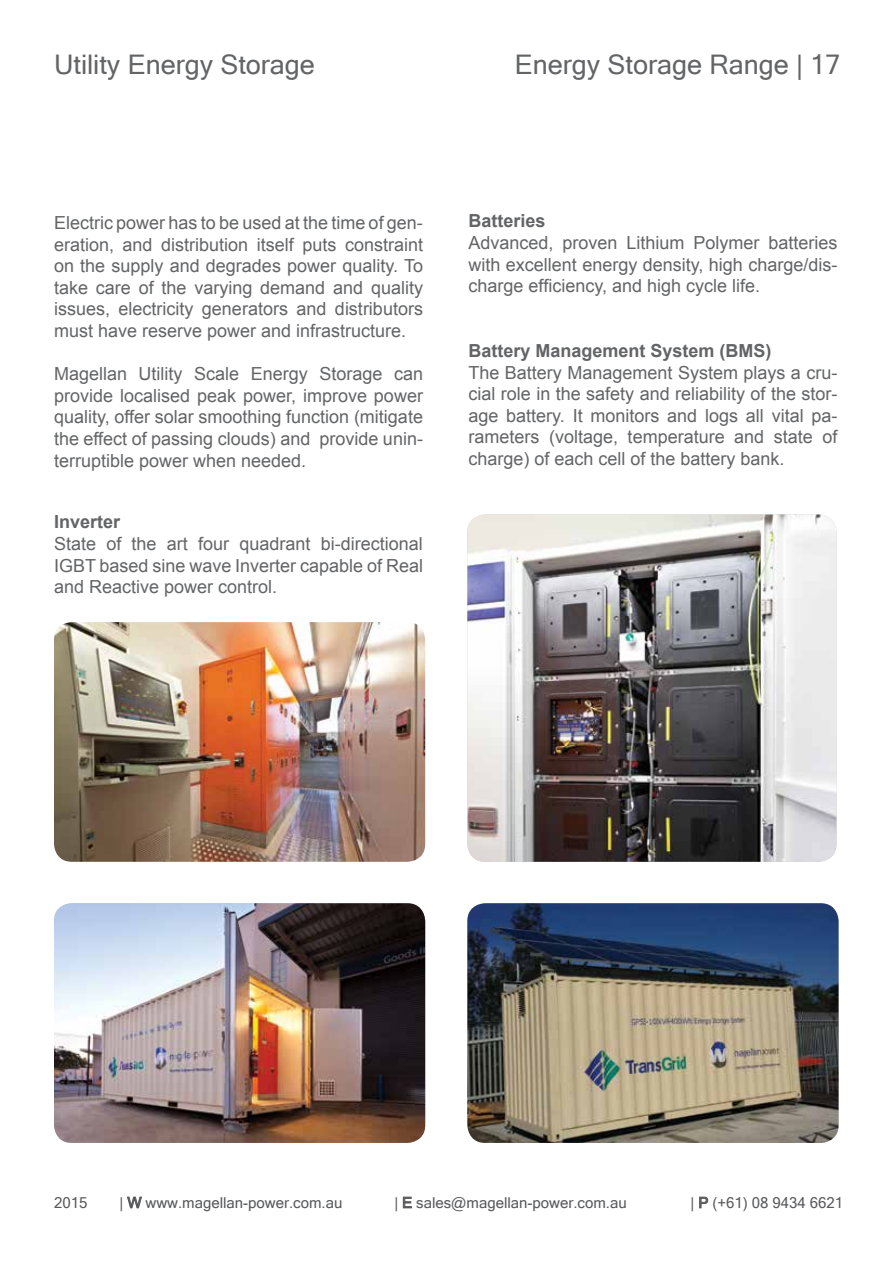
<style>
.page{position:relative;width:893px;height:1263px;background:#fff}
.page>*{position:absolute;margin:0;border:0;box-sizing:border-box;transform-origin:0 0}
.t1{font:27px "Microsoft Sans Serif";color:#636466}
.t2{font:18px/21.6px "Arial";color:#636466;text-align:justify}
.t3{font:700 18px "Arial";color:#636466}
.t4{font:15px "Microsoft Sans Serif";color:#58595b}
</style>
<div class="page">
<svg style="left:127px;top:1197px;width:15px;height:11px"></svg>
<svg style="left:403px;top:1197px;width:9px;height:11px"></svg>
<svg style="left:699px;top:1197px;width:9px;height:11px"></svg>
<img style="left:54px;top:622px;width:371px;height:240px">
<img style="left:54px;top:903px;width:371px;height:240px">
<img style="left:467px;top:903px;width:372px;height:240px">
<img style="left:467px;top:514px;width:369px;height:348px">
<h1 class="t1" style="left:54px;top:47px;width:262px">Utility Energy Storage</h1>
<h1 class="t1" style="left:515px;top:47px;width:327px">Energy Storage Range | 17</h1>
<p class="t2" style="left:54px;top:212px;width:370px">Electric power has to be used at the time of gen&shy;eration, and distribution itself puts constraint on the supply and degrades power quality. To take care of the varying demand and quality issues, electricity generators and distributors must have reserve power and infrastructure.</p>
<p class="t2" style="left:54px;top:363px;width:370px">Magellan Utility Scale Energy Storage can provide localised peak power, improve power quality, offer solar smoothing function (mitigate the effect of passing clouds) and provide unin&shy;terruptible power when needed.</p>
<p class="t3" style="left:54px;top:510px;width:68px">Inverter</p>
<p class="t2" style="left:54px;top:533px;width:370px">State of the art four quadrant bi-directional IGBT based sine wave Inverter capable of Real and Reactive power control.</p>
<p class="t3" style="left:468px;top:209px;width:79px">Batteries</p>
<p class="t2" style="left:468px;top:232px;width:370px">Advanced, proven Lithium Polymer batteries with excellent energy density, high charge/dis&shy;charge efficiency, and high cycle life.</p>
<p class="t3" style="left:468px;top:339px;width:305px">Battery Management System (BMS)</p>
<p class="t2" style="left:468px;top:362px;width:371px">The Battery Management System plays a cru&shy;cial role in the safety and reliability of the stor&shy;age battery. It monitors and logs all vital pa&shy;rameters (voltage, temperature and state of charge) of each cell of the battery bank.</p>
<p class="t4" style="left:54px;top:1193px;width:35px">2015</p>
<p class="t4" style="left:120px;top:1193px;width:224px">| W www.magellan-power.com.au</p>
<p class="t4" style="left:394px;top:1193px;width:234px">| E sales@magellan-power.com.au</p>
<p class="t4" style="left:691px;top:1193px;width:154px">| P (+61) 08 9434 6621</p>
</div>
